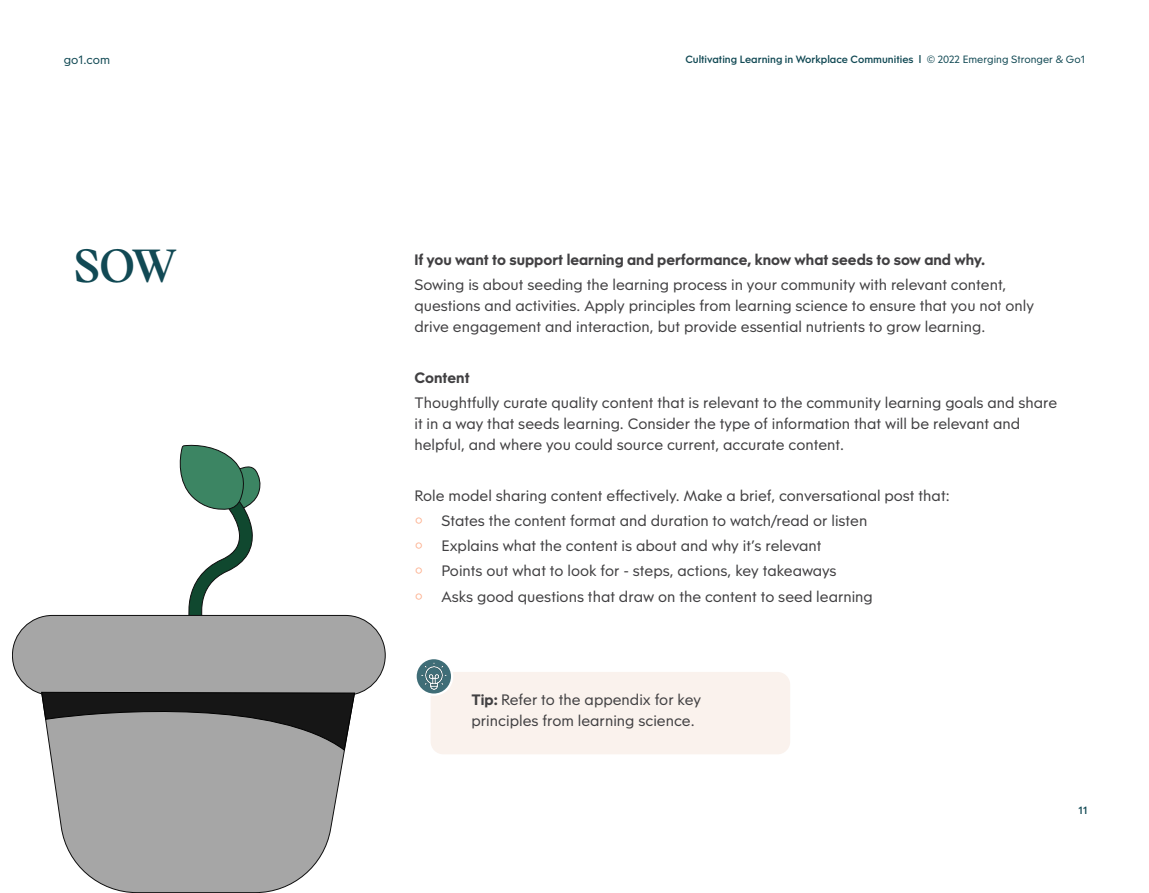
<style>
.page{position:relative;width:1149px;height:893px;background:#fff}
.page>*{position:absolute;margin:0;border:0;box-sizing:border-box;transform-origin:0 0}
.t1{font:600 45px "Victor Serif";color:#114954}
.t2{font:15px/21px "Obelisc";color:#414042}
.t3{font:700 15px "Obelisc";color:#414042}
.t4{font:12px "Obelisc";color:#114954}
.t5{font:500 10.5px "Obelisc";color:#114954}
.s1{font-weight:400}
.s2{font-family:"Victor Serif";font-weight:600;font-size:16.5px;color:#fdaf8d}
.s3{font-weight:700}
</style>
<div class="page">
<div style="left:430px;top:672px;width:360px;height:82px;background:#faf2ed;border-radius:13px"></div>
<svg style="left:415px;top:658px;width:37px;height:37px"></svg>
<img style="left:421px;top:663px;width:25px;height:27px">
<div style="left:414px;top:657px;width:39px;height:39px;border:2px solid #fff;border-radius:50%"></div>
<svg style="left:34px;top:690px;width:330px;height:203px"></svg>
<div style="left:12px;top:615px;width:373px;height:80px;background:#a6a6a6;border-radius:40px"></div>
<svg style="left:41px;top:692px;width:314px;height:59px"></svg>
<svg style="left:177px;top:444px;width:84px;height:172px"></svg>
<p class="t4" style="left:64px;top:51px;width:48px">go1.com</p>
<p class="t5" style="left:685px;top:51px;width:401px">Cultivating Learning in Workplace Communities l <span class="s1">© 2022 Emerging Stronger &amp; Go1</span></p>
<h1 class="t1" style="left:73px;top:233px;width:105px">SOW</h1>
<p class="t3" style="left:414px;top:249px;width:572px">If you want to support learning and performance, know what seeds to sow and why.</p>
<p class="t2" style="left:414px;top:274px;width:620px">Sowing is about seeding the learning process in your community with relevant content, questions and activities. Apply principles from learning science to ensure that you not only drive engagement and interaction, but provide essential nutrients to grow learning.</p>
<p class="t3" style="left:414px;top:367px;width:57px">Content</p>
<p class="t2" style="left:414px;top:391px;width:644px">Thoughtfully curate quality content that is relevant to the community learning goals and share it in a way that seeds learning. Consider the type of information that will be relevant and helpful, and where you could source current, accurate content.</p>
<p class="t2" style="left:414px;top:484px;width:536px">Role model sharing content effectively. Make a brief, conversational post that:</p>
<p class="t2" style="left:414px;top:509px;width:454px"><span class="s2">•</span> States the content format and duration to watch/read or listen</p>
<p class="t2" style="left:414px;top:534px;width:408px"><span class="s2">•</span> Explains what the content is about and why it’s relevant</p>
<p class="t2" style="left:414px;top:560px;width:423px"><span class="s2">•</span> Points out what to look for - steps, actions, key takeaways</p>
<p class="t2" style="left:414px;top:585px;width:460px"><span class="s2">•</span> Asks good questions that draw on the content to seed learning</p>
<p class="t2" style="left:471px;top:688px;width:231px"><span class="s3">Tip:</span> Refer to the appendix for key principles from learning science.</p>
<p class="t5" style="left:1078px;top:802px;width:10px">11</p>
</div>
